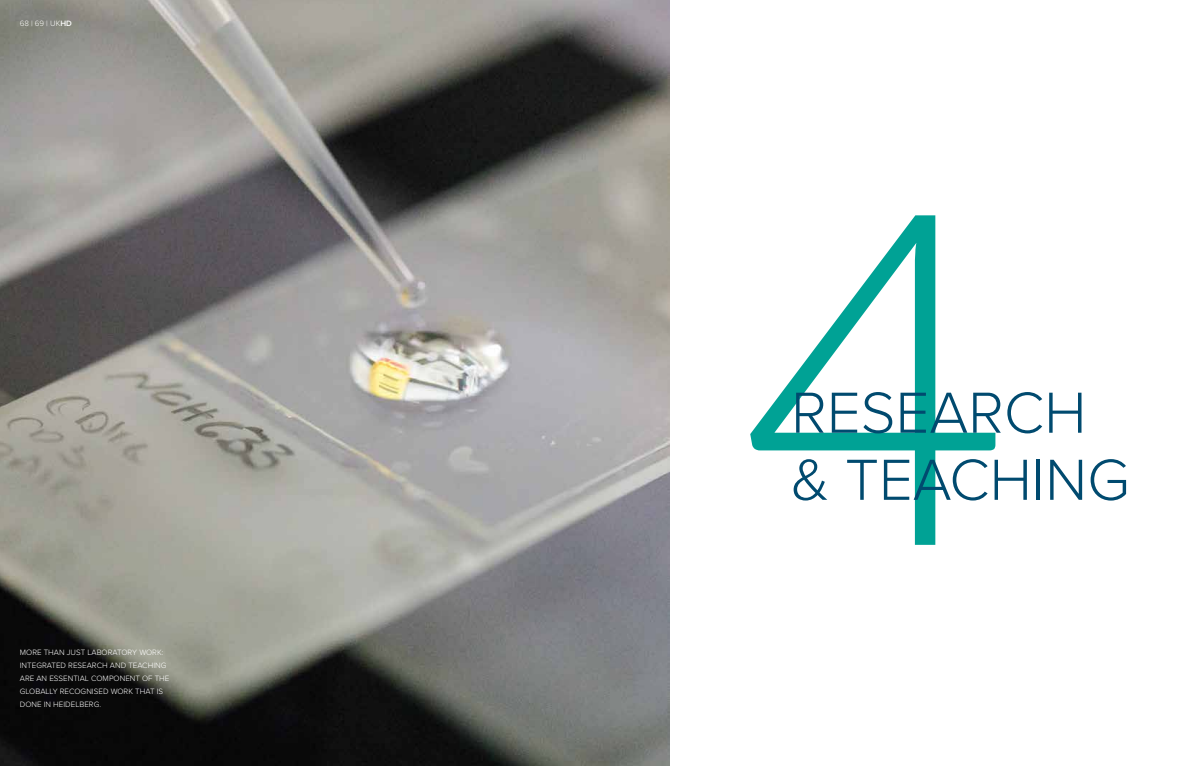
<style>
.page{position:relative;width:1191px;height:766px;background:#fff}
.page>*{position:absolute;margin:0;border:0;box-sizing:border-box;transform-origin:0 0}
.t1{font:300 465px "Aleo";color:#00a295}
.t2{font:300 60px/67px "Proxima Nova";color:#004a6f}
.t3{font:300 8px/13px "Proxima Nova";letter-spacing:.005em;color:#fff}
.s1{font-weight:600}
</style>
<div class="page">
<img style="left:0;top:0;width:669px;height:765px">
<p class="t3" style="left:20px;top:17px;width:54px">68 | 69 | UK<span class="s1">HD</span></p>
<p class="t3" style="left:20px;top:645px;width:151px">MORE THAN JUST LABORATORY WORK:<br>INTEGRATED RESEARCH AND TEACHING<br>ARE AN ESSENTIAL COMPONENT OF THE</p>
<p class="t3" style="left:20px;top:684px;width:145px">GLOBALLY RECOGNISED WORK THAT IS<br>DONE IN HEIDELBERG.</p>
<h1 class="t1" style="left:734px;top:129px;width:275px">4</h1>
<h2 class="t2" style="left:791px;top:376px;width:340px">RESEARCH &amp; TEACHING</h2>
</div>
